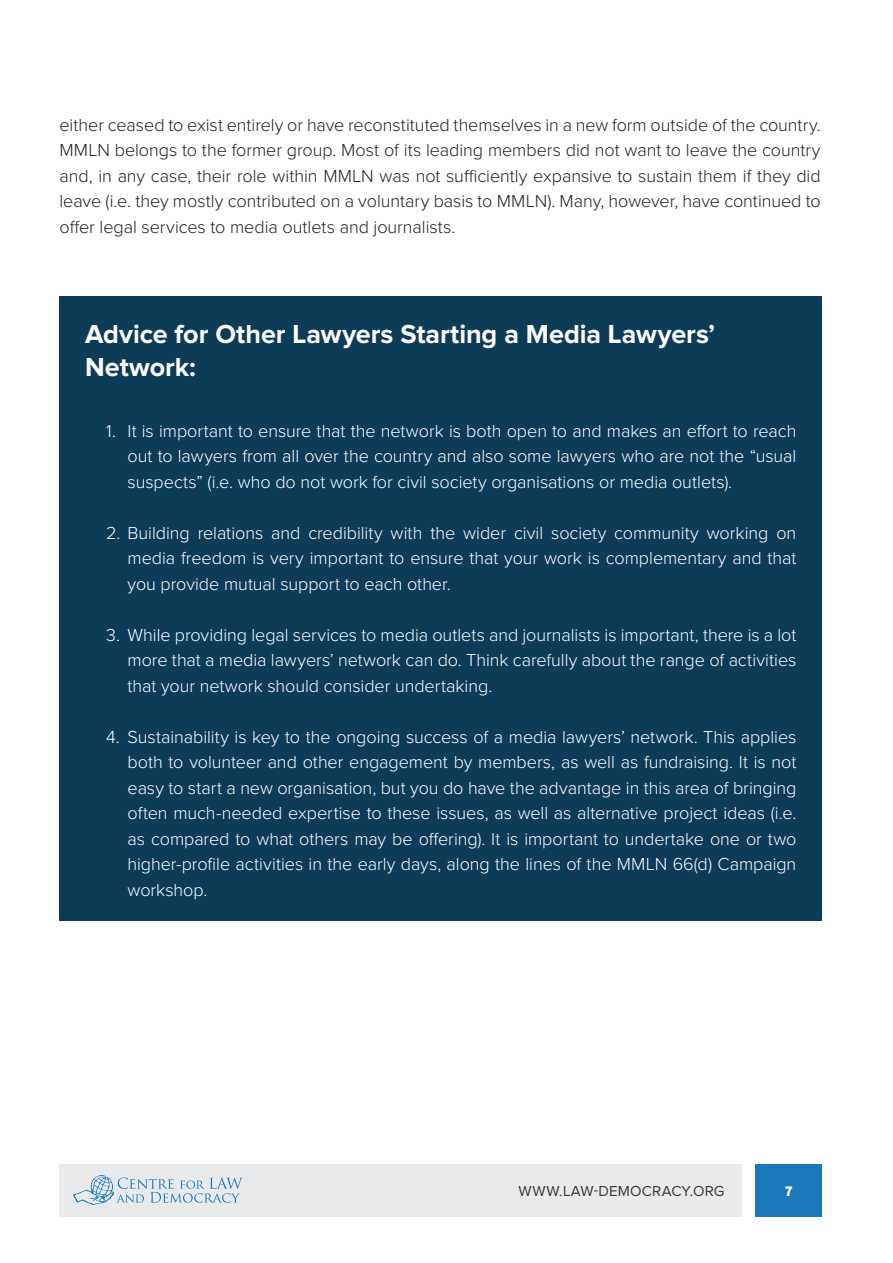
<style>
.page{position:relative;width:893px;height:1263px;background:#fff}
.page>*{position:absolute;margin:0;border:0;box-sizing:border-box;transform-origin:0 0}
.t1{font:700 27px/32.4px "Proxima Nova";letter-spacing:-.005em;color:#fff}
.t2{font:300 18px/25.5px "Proxima Nova";letter-spacing:-.005em;color:#fff;text-align:justify}
.t3{font:300 18px/25.5px "Proxima Nova";letter-spacing:-.005em;color:#231f20;text-align:justify}
.t4{font:15px "Proxima Nova";letter-spacing:.01em;color:#383839}
.t5{font:900 15px "Source Sans Pro";color:#fff}
</style>
<div class="page">
<div style="left:60px;top:1164px;width:682px;height:52px;background:#e9eaeb"></div>
<div style="left:755px;top:1164px;width:67px;height:52px;background:#1b79bb"></div>
<svg style="left:117px;top:1177px;width:125px;height:26px"></svg>
<img style="left:73px;top:1175px;width:44px;height:30px">
<div style="left:60px;top:296px;width:762px;height:625px;background:#0d3c59"></div>
<p class="t3" style="left:60px;top:111px;width:763px">either ceased to exist entirely or have reconstituted themselves in a new form outside of the country.<br>MMLN belongs to the former group. Most of its leading members did not want to leave the country and, in any case, their role within MMLN was not sufficiently expansive to sustain them if they did leave (i.e. they mostly contributed on a voluntary basis to MMLN). Many, however, have continued to offer legal services to media outlets and journalists.</p>
<h1 class="t1" style="left:85px;top:319px;width:632px">Advice for Other Lawyers Starting a Media Lawyers’<br>Network:</h1>
<p class="t2" style="left:128px;top:417px;width:670px;text-indent:-21px">1. It is important to ensure that the network is both open to and makes an effort to reach out to lawyers from all over the country and also some lawyers who are not the “usual suspects” (i.e. who do not work for civil society organisations or media outlets).</p>
<p class="t2" style="left:128px;top:519px;width:670px;text-indent:-21px">2. Building relations and credibility with the wider civil society community working on media freedom is very important to ensure that your work is complementary and that you provide mutual support to each other.</p>
<p class="t2" style="left:128px;top:621px;width:670px;text-indent:-21px">3. While providing legal services to media outlets and journalists is important, there is a lot more that a media lawyers’ network can do. Think carefully about the range of activities that your network should consider undertaking.</p>
<p class="t2" style="left:128px;top:723px;width:670px;text-indent:-21px">4. Sustainability is key to the ongoing success of a media lawyers’ network. This applies both to volunteer and other engagement by members, as well as fundraising. It is not easy to start a new organisation, but you do have the advantage in this area of bringing often much-needed expertise to these issues, as well as alternative project ideas (i.e. as compared to what others may be offering). It is important to undertake one or two higher-profile activities in the early days, along the lines of the MMLN 66(d) Campaign workshop.</p>
<p class="t4" style="left:519px;top:1184px;width:207px">WWW.LAW-DEMOCRACY.ORG</p>
<p class="t5" style="left:785px;top:1180px;width:10px">7</p>
</div>
